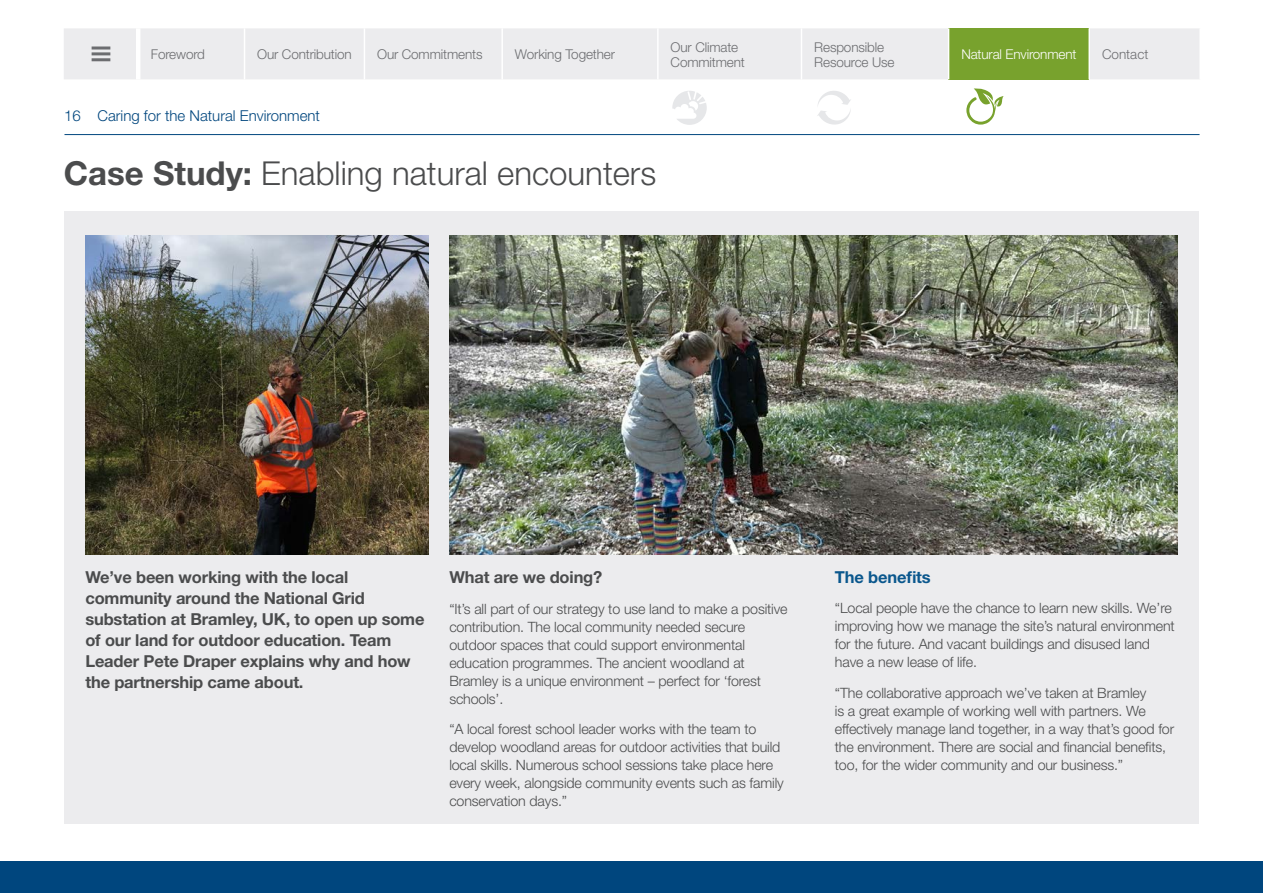
<style>
.page{position:relative;width:1263px;height:893px;background:#fff}
.page>*{position:absolute;margin:0;border:0;box-sizing:border-box;transform-origin:0 0}
.t1{font:300 33px "Helvetica Neue";color:#4b4c4d}
.contents{font:700 16.5px/21px "Helvetica Neue";letter-spacing:-.01em;color:#4b4c4d}
.contents-2{font:700 16.5px "Helvetica Neue";letter-spacing:-.01em;color:#0a578d}
.t2{font:300 15px "Helvetica Neue";color:#00467e}
.contents-3{font:300 14.25px/18px "Helvetica Neue";letter-spacing:-.01em;color:#4b4c4d}
.t3{font:300 13.5px/15px "Helvetica Neue";letter-spacing:-.01em;color:#6c6d70}
.t4{font:300 13.5px "Helvetica Neue";letter-spacing:-.01em;color:#fff}
.s1{font-weight:700}
</style>
<div class="page">
<div style="left:64px;top:211px;width:1135px;height:613px;background:#ececee"></div>
<img style="left:449px;top:235px;width:729px;height:320px">
<img style="left:85px;top:235px;width:343px;height:320px">
<div style="left:0;top:861px;width:1263px;height:32px;background:#00467e"></div>
<hr style="left:64px;top:134px;width:1135px;height:1px;background:#00467e">
<div style="left:64px;top:28px;width:1135px;height:51px;background:#ececee"></div>
<div style="left:948px;top:28px;width:141px;height:51px;background:#78a22d"></div>
<hr style="left:136px;top:28px;width:4px;height:51px;background:#fff">
<hr style="left:244px;top:28px;width:1px;height:51px;background:#fff">
<hr style="left:364px;top:28px;width:1px;height:51px;background:#fff">
<hr style="left:501px;top:28px;width:2px;height:51px;background:#fff">
<hr style="left:657px;top:28px;width:2px;height:51px;background:#fff">
<hr style="left:801px;top:28px;width:1px;height:51px;background:#fff">
<hr style="left:948px;top:28px;width:1px;height:51px;background:#fff">
<hr style="left:1088px;top:28px;width:2px;height:51px;background:#fff">
<hr style="left:92px;top:58px;width:18px;height:3px;background:#6c6d70">
<hr style="left:92px;top:52px;width:18px;height:3px;background:#6c6d70">
<hr style="left:92px;top:47px;width:18px;height:3px;background:#6c6d70">
<svg style="left:817px;top:91px;width:34px;height:34px"></svg>
<svg style="left:672px;top:91px;width:35px;height:34px"></svg>
<svg style="left:966px;top:88px;width:37px;height:37px"></svg>
<p class="t3" style="left:151px;top:47px;width:56px">Foreword</p>
<p class="t3" style="left:257px;top:47px;width:96px">Our Contribution</p>
<p class="t3" style="left:377px;top:47px;width:107px">Our Commitments</p>
<p class="t3" style="left:515px;top:47px;width:102px">Working Together</p>
<p class="t3" style="left:671px;top:39px;width:76px">Our Climate<br>Commitment</p>
<p class="t3" style="left:814px;top:39px;width:82px">Responsible<br>Resource Use</p>
<p class="t4" style="left:961px;top:46px;width:117px">Natural Environment</p>
<p class="t3" style="left:1102px;top:47px;width:48px">Contact</p>
<p class="t2" style="left:64px;top:107px;width:257px">16 Caring for the Natural Environment</p>
<p class="t1" style="left:64px;top:153px;width:594px"><span class="s1">Case Study:</span> Enabling natural encounters</p>
<p class="contents" style="left:85px;top:566px;width:341px">We’ve been working with the local community around the National Grid substation at Bramley, UK, to open up some of our land for outdoor education. Team Leader Pete Draper explains why and how the partnership came about.</p>
<p class="contents" style="left:449px;top:566px;width:155px">What are we doing?</p>
<p class="contents-3" style="left:449px;top:599px;width:340px">“It’s all part of our strategy to use land to make a positive contribution. The local community needed secure outdoor spaces that could support environmental education programmes. The ancient woodland at Bramley is a unique environment – perfect for ‘forest schools’.</p>
<p class="contents-3" style="left:449px;top:720px;width:336px">“A local forest school leader works with the team to develop woodland areas for outdoor activities that build local skills. Numerous school sessions take place here every week, alongside community events such as family conservation days.”</p>
<p class="contents-2" style="left:835px;top:567px;width:97px">The benefits</p>
<p class="contents-3" style="left:835px;top:599px;width:341px">“Local people have the chance to learn new skills. We’re improving how we manage the site’s natural environment for the future. And vacant buildings and disused land have a new lease of life.</p>
<p class="contents-3" style="left:835px;top:684px;width:341px">“The collaborative approach we’ve taken at Bramley<br>is a great example of working well with partners. We effectively manage land together, in a way that’s good for the environment. There are social and financial benefits, too, for the wider community and our business.”</p>
</div>
